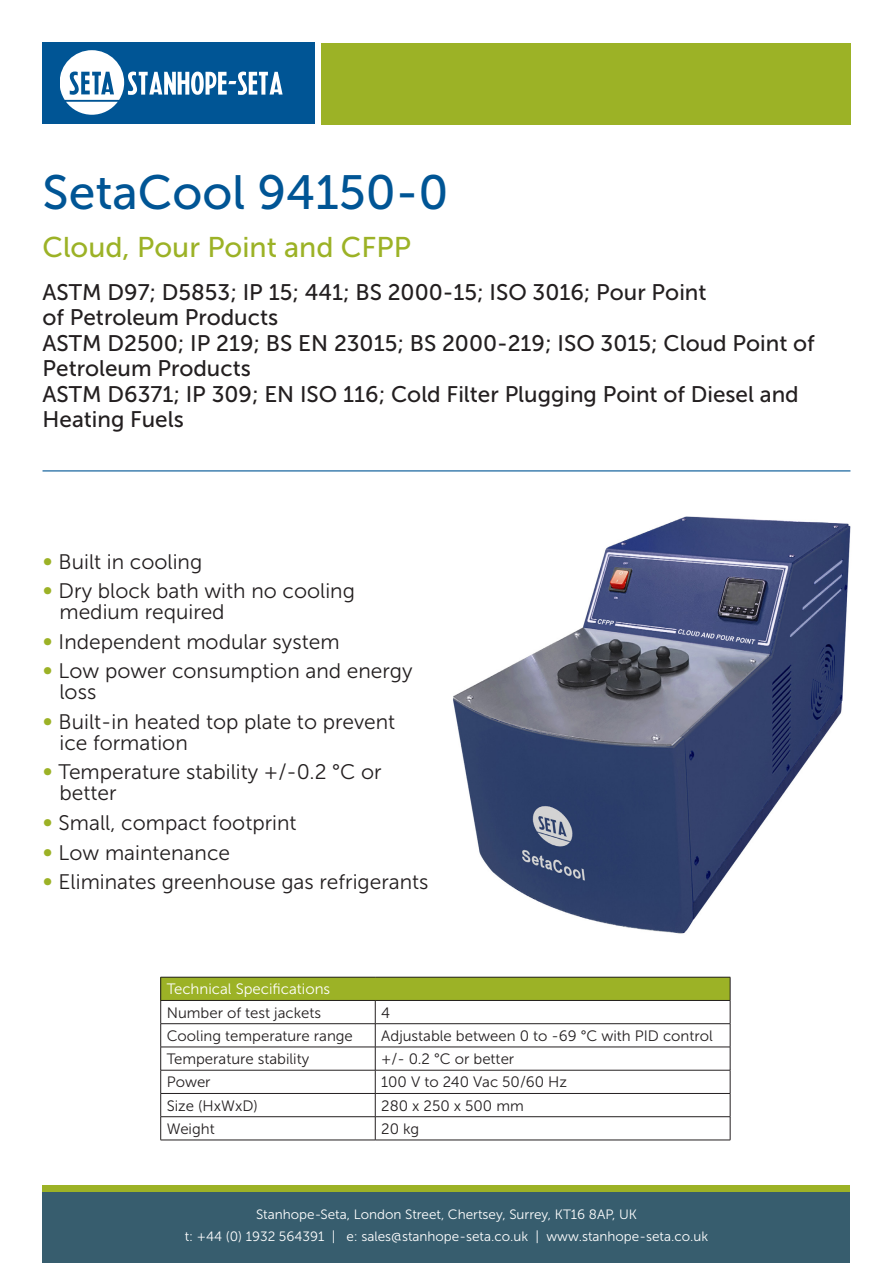
<style>
.page{position:relative;width:893px;height:1263px;background:#fff}
.page>*{position:absolute;margin:0;border:0;box-sizing:border-box;transform-origin:0 0}
.t1{font:48px "Museo Sans 500";color:#005595}
.t2{font:28.5px "Museo Sans 500";color:#9cb226}
.t3{font:22.5px/25.5px "Museo Sans 500";color:#231f20}
.BODY{font:21px/21px "Museo Sans 300";color:#231f20}
.BODY-2{font:15px "Museo Sans 300";color:#231f20}
.BODY-3{font:15px "Museo Sans 300";color:#fff}
.BODY-4{font:13.5px "Museo Sans 300";color:#fff}
.s1{color:#9cb226}
</style>
<div class="page">
<div style="left:43px;top:1185px;width:807px;height:78px;background:#375d6e"></div>
<div style="left:43px;top:1185px;width:807px;height:7px;background:#9cb226"></div>
<div style="left:321px;top:43px;width:529px;height:82px;background:#9cb226"></div>
<div style="left:43px;top:43px;width:272px;height:81px;background:#005595"></div>
<svg style="left:60px;top:50px;width:223px;height:65px"></svg>
<hr style="left:43px;top:470px;width:807px;height:1px;background:#005595">
<div style="left:161px;top:977px;width:569px;height:23px;background:#9cb226"></div>
<hr style="left:161px;top:977px;width:214px;height:1px;background:#231f20">
<hr style="left:375px;top:977px;width:355px;height:1px;background:#231f20">
<svg style="left:160px;top:977px;width:1px;height:163px"></svg>
<svg style="left:730px;top:977px;width:1px;height:163px"></svg>
<hr style="left:161px;top:1140px;width:214px;height:1px;background:#231f20">
<hr style="left:375px;top:1140px;width:355px;height:1px;background:#231f20">
<hr style="left:161px;top:1000px;width:214px;height:1px;background:#231f20">
<hr style="left:375px;top:1000px;width:355px;height:1px;background:#231f20">
<hr style="left:161px;top:1023px;width:214px;height:1px;background:#231f20">
<hr style="left:375px;top:1023px;width:355px;height:1px;background:#231f20">
<hr style="left:161px;top:1047px;width:214px;height:1px;background:#231f20">
<hr style="left:375px;top:1047px;width:355px;height:1px;background:#231f20">
<hr style="left:161px;top:1070px;width:214px;height:1px;background:#231f20">
<hr style="left:375px;top:1070px;width:355px;height:1px;background:#231f20">
<hr style="left:161px;top:1093px;width:214px;height:1px;background:#231f20">
<hr style="left:375px;top:1093px;width:355px;height:1px;background:#231f20">
<hr style="left:161px;top:1116px;width:214px;height:1px;background:#231f20">
<hr style="left:375px;top:1116px;width:355px;height:1px;background:#231f20">
<svg style="left:375px;top:1001px;width:1px;height:139px"></svg>
<img style="left:453px;top:516px;width:398px;height:418px">
<p class="t1" style="left:43px;top:166px;width:407px">SetaCool 94150-0</p>
<p class="t2" style="left:43px;top:232px;width:370px">Cloud, Pour Point and CFPP</p>
<p class="t3" style="left:43px;top:279px;width:774px">ASTM D97; D5853; IP 15; 441; BS 2000-15; ISO 3016; Pour Point<br>of Petroleum Products<br>ASTM D2500; IP 219; BS EN 23015; BS 2000-219; ISO 3015; Cloud Point of Petroleum Products<br>ASTM D6371; IP 309; EN ISO 116; Cold Filter Plugging Point of Diesel and Heating Fuels</p>
<p class="BODY" style="left:43px;top:551px;width:161px"><span class="s1">∞</span> Built in cooling</p>
<p class="BODY" style="left:59px;top:581px;width:297px;text-indent:-17px"><span class="s1">∞</span> Dry block bath with no cooling medium required</p>
<p class="BODY" style="left:43px;top:631px;width:299px"><span class="s1">∞</span> Independent modular system</p>
<p class="BODY" style="left:59px;top:661px;width:355px;text-indent:-17px"><span class="s1">∞</span> Low power consumption and energy loss</p>
<p class="BODY" style="left:59px;top:711px;width:337px;text-indent:-17px"><span class="s1">∞</span> Built-in heated top plate to prevent ice formation</p>
<p class="BODY" style="left:59px;top:762px;width:324px;text-indent:-17px"><span class="s1">∞</span> Temperature stability +/-0.2 °C or better</p>
<p class="BODY" style="left:43px;top:813px;width:256px"><span class="s1">∞</span> Small, compact footprint</p>
<p class="BODY" style="left:43px;top:842px;width:189px"><span class="s1">∞</span> Low maintenance</p>
<p class="BODY" style="left:43px;top:872px;width:388px"><span class="s1">∞</span> Eliminates greenhouse gas refrigerants</p>
<p class="BODY-3" style="left:167px;top:981px;width:165px">Technical Specifications</p>
<p class="BODY-2" style="left:167px;top:1004px;width:156px">Number of test jackets</p>
<p class="BODY-2" style="left:381px;top:1004px;width:10px">4</p>
<p class="BODY-2" style="left:167px;top:1028px;width:188px">Cooling temperature range</p>
<p class="BODY-2" style="left:381px;top:1028px;width:333px">Adjustable between 0 to -69 °C with PID control</p>
<p class="BODY-2" style="left:167px;top:1051px;width:144px">Temperature stability</p>
<p class="BODY-2" style="left:381px;top:1051px;width:135px">+/- 0.2 °C or better</p>
<p class="BODY-2" style="left:167px;top:1074px;width:45px">Power</p>
<p class="BODY-2" style="left:381px;top:1074px;width:187px">100 V to 240 Vac 50/60 Hz</p>
<p class="BODY-2" style="left:167px;top:1097px;width:93px">Size (HxWxD)</p>
<p class="BODY-2" style="left:381px;top:1097px;width:144px">280 x 250 x 500 mm</p>
<p class="BODY-2" style="left:167px;top:1121px;width:50px">Weight</p>
<p class="BODY-2" style="left:381px;top:1121px;width:40px">20 kg</p>
<p class="BODY-4" style="left:256px;top:1207px;width:382px">Stanhope-Seta, London Street, Chertsey, Surrey, KT16 8AP, UK</p>
<p class="BODY-4" style="left:185px;top:1229px;width:525px">t: +44 (0) 1932 564391 | e: sales@stanhope-seta.co.uk | www.stanhope-seta.co.uk</p>
</div>
